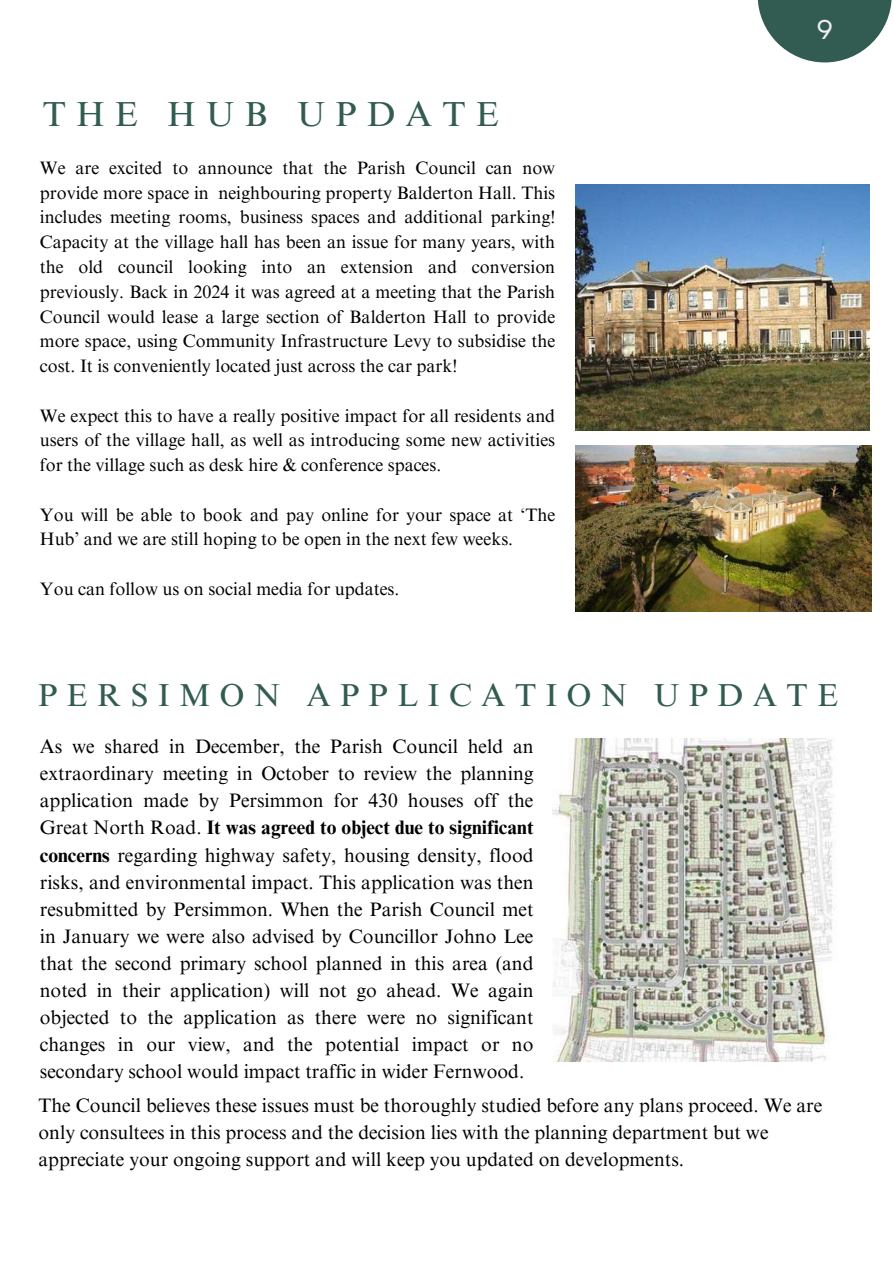
<style>
.page{position:relative;width:894px;height:1264px;background:#fff}
.page>*{position:absolute;margin:0;border:0;box-sizing:border-box;transform-origin:0 0}
.t1{font:34.8px "Times NRMT Pro";letter-spacing:.29em;color:#325c52}
.t2{font:31.8px "Times NRMT Pro";letter-spacing:.29em;color:#325c52}
.t3{font:27px "Garet";color:#edeff1}
.t4{font:19.5px/27px "Times NRMT Pro";color:#000;text-align:justify}
.t5{font:18px/24.8px "Times NRMT Pro";color:#000;text-align:justify}
.s1{font-weight:700}
</style>
<div class="page">
<svg style="left:757px;top:0;width:134px;height:62px;fill:#325c52"></svg>
<img style="left:575px;top:185px;width:294px;height:245px">
<img style="left:552px;top:738px;width:281px;height:323px">
<img style="left:575px;top:445px;width:296px;height:167px">
<h1 class="t1" style="left:43px;top:101px;width:457px">THE HUB UPDATE</h1>
<p class="t5" style="left:40px;top:158px;width:516px">We are excited to announce that the Parish Council can now provide more space in neighbouring property Balderton Hall. This includes meeting rooms, business spaces and additional parking!<br>Capacity at the village hall has been an issue for many years, with the old council looking into an extension and conversion previously. Back in 2024 it was agreed at a meeting that the Parish Council would lease a large section of Balderton Hall to provide more space, using Community Infrastructure Levy to subsidise the cost. It is conveniently located just across the car park!</p>
<p class="t5" style="left:40px;top:405px;width:516px">We expect this to have a really positive impact for all residents and users of the village hall, as well as introducing some new activities for the village such as desk hire &amp; conference spaces.</p>
<p class="t5" style="left:40px;top:504px;width:516px">You will be able to book and pay online for your space at ‘The<br>Hub’ and we are still hoping to be open in the next few weeks.</p>
<p class="t5" style="left:40px;top:578px;width:361px">You can follow us on social media for updates.</p>
<h3 class="t3" style="left:815px;top:10px;width:19px">9</h3>
<h2 class="t2" style="left:38px;top:683px;width:801px">PERSIMON APPLICATION UPDATE</h2>
<p class="t4" style="left:40px;top:735px;width:495px">As we shared in December, the Parish Council held an extraordinary meeting in October to review the planning application made by Persimmon for 430 houses off the Great North Road. <span class="s1">It was agreed to object due to significant concerns</span> regarding highway safety, housing density, flood risks, and environmental impact. This application was then resubmitted by Persimmon. When the Parish Council met in January we were also advised by Councillor Johno Lee that the second primary school planned in this area (and noted in their application) will not go ahead. We again objected to the application as there were no significant changes in our view, and the potential impact or no secondary school would impact traffic in wider Fernwood.</p>
<p class="t4" style="left:39px;top:1094px;width:785px;text-align:left">The Council believes these issues must be thoroughly studied before any plans proceed. We are only consultees in this process and the decision lies with the planning department but we appreciate your ongoing support and will keep you updated on developments.</p>
</div>
